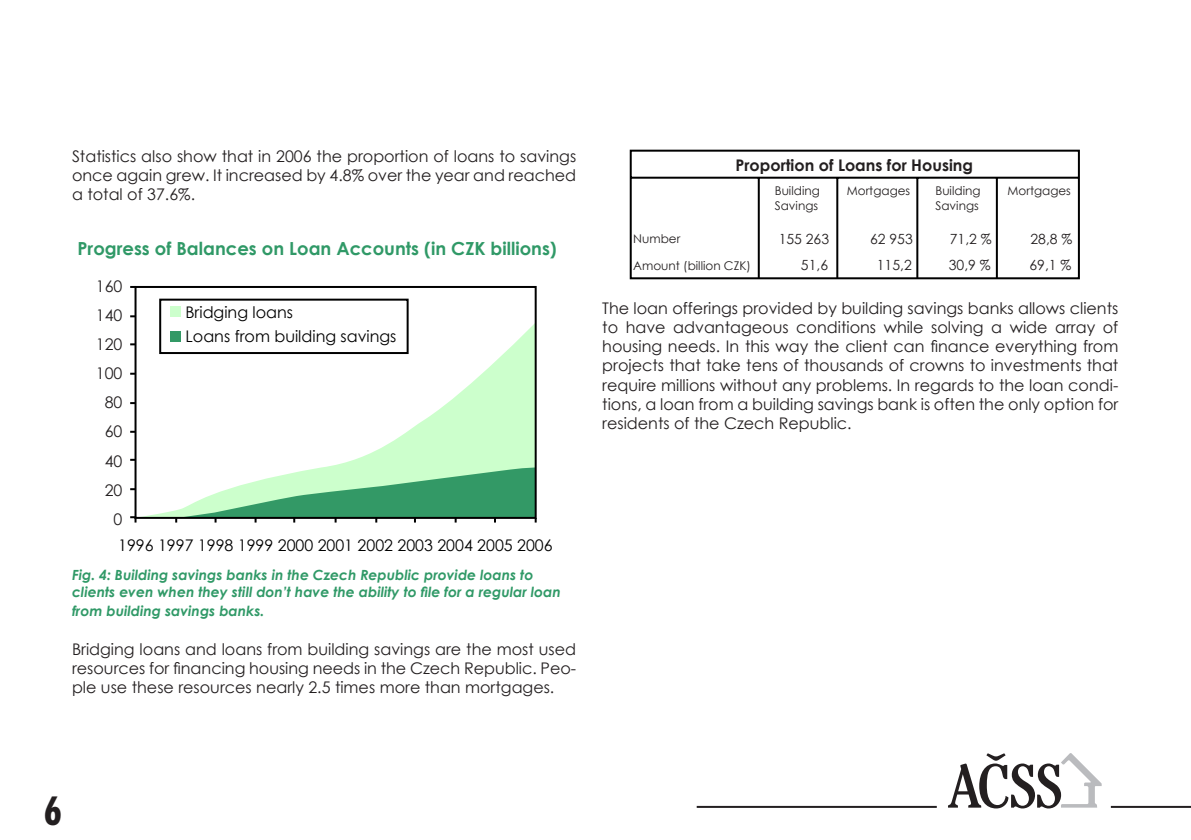
<style>
.page{position:relative;width:1191px;height:840px;background:#fff}
.page>*{position:absolute;margin:0;border:0;box-sizing:border-box;transform-origin:0 0}
.t1{font:700 condensed 40px "Futura BTCE";color:#231f20}
.t2{font:700 18px "Century Gothic";color:#309967}
.t3{font:16px/19.2px "Century Gothic";color:#231f20;text-align:justify}
.t4{font:16px/24px "Century Gothic";color:#000}
.t5{font:700 16px "Century Gothic";color:#231f20}
.t6{font:italic 700 14px/16.8px "Century Gothic";color:#309967}
.t7{font:14px "Century Gothic";color:#231f20}
.t8{font:12px "Century Gothic";color:#231f20}
</style>
<div class="page">
<svg style="left:629px;top:149px;width:451px;height:131px"></svg>
<svg style="left:130px;top:285px;width:407px;height:238px"></svg>
<svg style="left:948px;top:753px;width:153px;height:55px"></svg>
<hr style="left:696px;top:805px;width:240px;height:2px;background:#231f20">
<hr style="left:1110px;top:805px;width:81px;height:2px;background:#231f20">
<p class="t3" style="left:72px;top:146px;width:506px">Statistics also show that in 2006 the proportion of loans to savings once again grew. It increased by 4.8% over the year and reached a total of 37.6%.</p>
<p class="t2" style="left:77px;top:235px;width:481px">Progress of Balances on Loan Accounts (in CZK billions)</p>
<p class="t3" style="left:96px;top:276px;width:28px">160</p>
<p class="t3" style="left:96px;top:305px;width:28px">140</p>
<p class="t3" style="left:96px;top:334px;width:28px">120</p>
<p class="t3" style="left:96px;top:363px;width:28px">100</p>
<p class="t3" style="left:105px;top:392px;width:19px">80</p>
<p class="t3" style="left:105px;top:421px;width:19px">60</p>
<p class="t3" style="left:105px;top:450px;width:19px">40</p>
<p class="t3" style="left:105px;top:479px;width:19px">20</p>
<p class="t3" style="left:114px;top:508px;width:10px">0</p>
<p class="t4" style="left:185px;top:300px;width:212px">Bridging loans<br>Loans from building savings</p>
<p class="t4" style="left:118px;top:533px;width:436px">1996 1997 1998 1999 2000 2001 2002 2003 2004 2005 2006</p>
<p class="t6" style="left:72px;top:565px;width:490px">Fig. 4: Building savings banks in the Czech Republic provide loans to clients even when they still don’t have the ability to file for a regular loan</p>
<p class="t6" style="left:72px;top:601px;width:194px">from building savings banks.</p>
<p class="t3" style="left:72px;top:638px;width:506px">Bridging loans and loans from building savings are the most used resources for financing housing needs in the Czech Republic. Peo&shy;ple use these resources nearly 2.5 times more than mortgages.</p>
<p class="t5" style="left:735px;top:153px;width:239px">Proportion of Loans for Housing</p>
<p class="t8" style="left:775px;top:182px;width:46px">Building</p>
<p class="t8" style="left:847px;top:182px;width:65px">Mortgages</p>
<p class="t8" style="left:935px;top:182px;width:47px">Building</p>
<p class="t8" style="left:1007px;top:182px;width:65px">Mortgages</p>
<p class="t8" style="left:774px;top:197px;width:45px">Savings</p>
<p class="t8" style="left:935px;top:197px;width:45px">Savings</p>
<p class="t8" style="left:633px;top:230px;width:49px">Number</p>
<p class="t8" style="left:633px;top:257px;width:119px">Amount (billion CZK)</p>
<p class="t7" style="left:778px;top:229px;width:52px">155 263</p>
<p class="t7" style="left:870px;top:229px;width:44px">62 953</p>
<p class="t7" style="left:950px;top:229px;width:43px">71,2 %</p>
<p class="t7" style="left:1030px;top:229px;width:43px">28,8 %</p>
<p class="t7" style="left:801px;top:255px;width:29px">51,6</p>
<p class="t7" style="left:877px;top:255px;width:36px">115,2</p>
<p class="t7" style="left:949px;top:255px;width:43px">30,9 %</p>
<p class="t7" style="left:1029px;top:255px;width:43px">69,1 %</p>
<p class="t3" style="left:602px;top:298px;width:517px">The loan offerings provided by building savings banks allows clients to have advantageous conditions while solving a wide array of housing needs. In this way the client can finance everything from projects that take tens of thousands of crowns to investments that require millions without any problems. In regards to the loan condi&shy;tions, a loan from a building savings bank is often the only option for residents of the Czech Republic.</p>
<p class="t1" style="left:44px;top:783px;width:19px">6</p>
</div>
